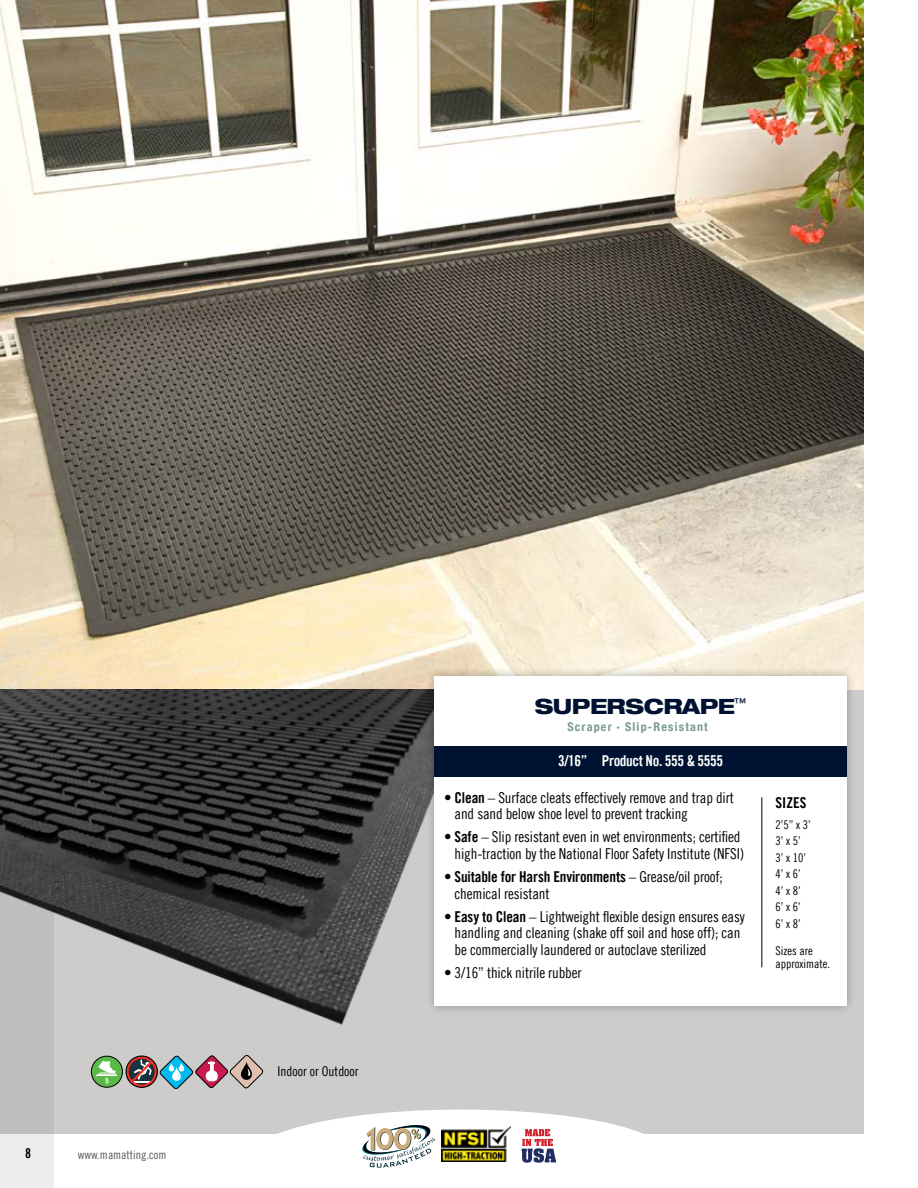
<style>
.page{position:relative;width:918px;height:1188px;background:#fff}
.page>*{position:absolute;margin:0;border:0;box-sizing:border-box;transform-origin:0 0}
.t1{font:800 expanded 21px "Helvetica Neue LT Pro";letter-spacing:-.025em;color:#001231}
.t2{font:15px/16.5px "Trade Gothic LT Pro Cn 18";letter-spacing:-.01em;color:#000}
.t3{font:15px "Trade Gothic LT Pro Bd Cn 20";letter-spacing:-.01em;color:#000}
.t4{font:15px "Trade Gothic LT Pro Bd Cn 20";letter-spacing:-.025em;color:#fff}
.t5{font:13.5px "Trade Gothic LT Pro Cn 18";color:#000}
.t6{font:13.5px "Trade Gothic LT Pro Bd Cn 20";color:#000}
.t7{font:12px/16.5px "Trade Gothic LT Pro Cn 18";color:#000}
.t8{font:700 condensed 12px "Helvetica Neue LT Pro";letter-spacing:.1em;color:#759c8f}
.t9{font:12px "Trade Gothic LT Pro Cn 18";color:#58595b}
.s1{font-family:"Trade Gothic LT Pro Bd Cn 20"}
.s2{font-family:"Trade Gothic LT Pro Cn 18"}
</style>
<div class="page">
<div style="left:54px;top:690px;width:810px;height:444px;background:#cecccb"></div>
<svg style="left:0;top:1040px;width:54px;height:148px;background:#cfcece"></svg>
<svg style="left:362px;top:1123px;width:73px;height:45px"></svg>
<img style="left:441px;top:1126px;width:69px;height:36px">
<svg style="left:522px;top:1129px;width:34px;height:34px"></svg>
<svg style="left:91px;top:1056px;width:31px;height:31px"></svg>
<div style="left:91px;top:1056px;width:32px;height:32px;border:1px solid #000;border-radius:50%"></div>
<svg style="left:97px;top:1060px;width:20px;height:23px"></svg>
<img style="left:0;top:0;width:864px;height:690px">
<img style="left:0;top:690px;width:484px;height:350px">
<div style="left:425px;top:666px;width:431px;height:349px;background:#000;opacity:.3"></div>
<div style="left:435px;top:676px;width:412px;height:330px;background:#fff"></div>
<div style="left:435px;top:747px;width:412px;height:30px;background:#001231"></div>
<hr style="left:762px;top:797px;width:1px;height:170px;background:#000">
<svg style="left:126px;top:1054px;width:138px;height:35px;background:#9f979e"></svg>
<p class="t6" style="left:25px;top:1145px;width:7px">8</p>
<p class="t9" style="left:78px;top:1147px;width:90px">www.mamatting.com</p>
<p class="t5" style="left:278px;top:1063px;width:82px">Indoor or Outdoor</p>
<h1 class="t1" style="left:535px;top:692px;width:213px">SUPERSCRAPE<sup>™</sup></h1>
<p class="t8" style="left:567px;top:720px;width:142px">Scraper · Slip-Resistant</p>
<p class="t4" style="left:558px;top:752px;width:166px">3/16” Product No. 555 &amp; 5555</p>
<p class="t2" style="left:455px;top:789px;width:281px;text-indent:-10px">• <span class="s1">Clean</span> – Surface cleats effectively remove and trap dirt and sand below shoe level to prevent tracking</p>
<p class="t2" style="left:444px;top:829px;width:302px;text-align:right">• <span class="s1">Safe</span> – Slip resistant even in wet environments; certified high-traction by the National Floor Safety Institute (NFSI)</p>
<p class="t3" style="left:444px;top:868px;width:280px"><span class="s2">•</span> Suitable for Harsh Environments <span class="s2">– Grease/oil proof;</span></p>
<p class="t2" style="left:455px;top:885px;width:96px">chemical resistant</p>
<p class="t2" style="left:455px;top:908px;width:292px;text-indent:-10px">• <span class="s1">Easy to Clean</span> – Lightweight flexible design ensures easy handling and cleaning (shake off soil and hose off); can be commercially laundered or autoclave sterilized</p>
<p class="t2" style="left:444px;top:964px;width:139px">• 3/16” thick nitrile rubber</p>
<p class="t3" style="left:776px;top:793px;width:32px">SIZES</p>
<p class="t7" style="left:776px;top:816px;width:37px">2’5” x 3’<br>3’ x 5’<br>3’ x 10’<br>4’ x 6’<br>4’ x 8’<br>6’ x 6’<br>6’ x 8’</p>
<p class="t7" style="left:776px;top:944px;width:56px;line-height:13.5px">Sizes are approximate.</p>
</div>
